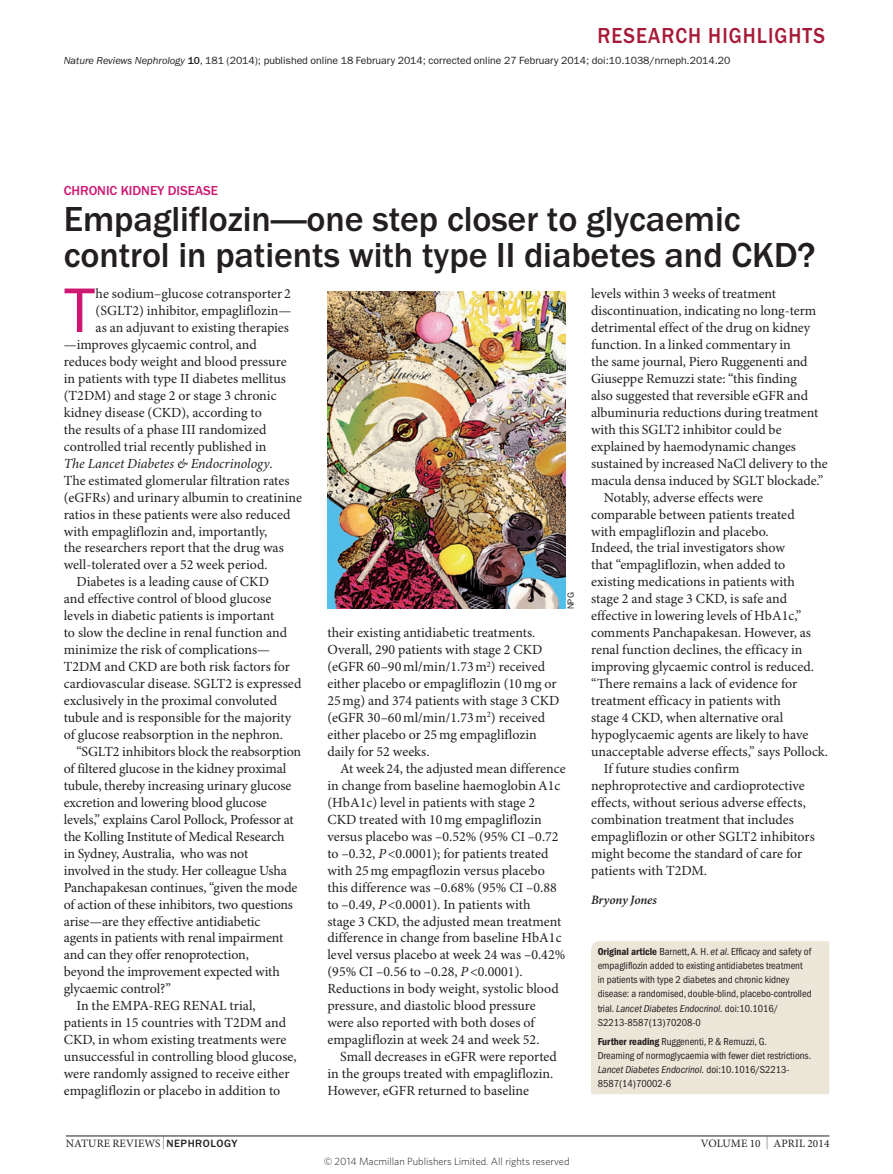
<style>
.page{position:relative;width:893px;height:1174px;background:#fff}
.page>*{position:absolute;margin:0;border:0;box-sizing:border-box;transform-origin:0 0}
.Body_drop_cap{font:63.3px "ITC Franklin Gothic Std";color:#ce1772}
.Title{font:500 36px/36px "ITC Franklin Gothic Std";letter-spacing:-.005em;color:#231f20}
.t1{font:500 22.5px "ITC Franklin Gothic Std";letter-spacing:.05em;color:#a71a37;scale:.9 1}
.Body_text{font:13.95px/17px "Minion Pro";color:#231f20}
.Body_drop_cap-2{font:13.95px "Minion Pro";color:#231f20}
.Body_drop_cap-3{font:italic 13.95px "Minion Pro";letter-spacing:-.005em;color:#231f20}
.Strapline{font:500 13.5px "ITC Franklin Gothic Std";letter-spacing:-.005em;color:#ce1772}
.Authors{font:italic 600 12.75px "Minion Pro";letter-spacing:-.01em;color:#231f20}
.t2{font:11.25px "Minion Pro";letter-spacing:.01em;color:#231f20}
.References{font:condensed 10.5px/14.2px "ITC Franklin Gothic Std";letter-spacing:-.005em;color:#231f20}
.Citation_line{font:10.5px "ITC Franklin Gothic Std";letter-spacing:-.005em;color:#231f20}
.t3{font:300 10.5px "Whitney";color:#1d1d1b}
.Figure_credit{font:9px "ITC Franklin Gothic Std";color:#231f20}
.s1{font-style:italic}
.s2{font-weight:500}
.s3{font-style:normal}
.s4{font-family:"ITC Franklin Gothic Std Dm Cd";font-stretch:normal}
.s5{font-size:12.9px}
.s6{font-family:"ITC Franklin Gothic Std";font-weight:500;font-size:10.95px}
</style>
<div class="page">
<hr style="left:66px;top:1135px;width:763px;height:1px;background:#231f20">
<div style="left:591px;top:941px;width:238px;height:153px;background:#ece6d9"></div>
<img style="left:327px;top:291px;width:239px;height:318px">
<p class="t1" style="left:598px;top:22px;width:254px">RESEARCH HIGHLIGHTS</p>
<p class="Citation_line" style="left:64px;top:54px;width:668px"><span class="s1">Nature Reviews Nephrology</span> <span class="s2">10</span>, 181 (2014); published online 18 February 2014; corrected online 27 February 2014; doi:10.1038/nrneph.2014.20</p>
<p class="Strapline" style="left:64px;top:183px;width:156px">CHRONIC KIDNEY DISEASE</p>
<p class="Title" style="left:64px;top:202px;width:753px">Empagliflozin—one step closer to glycaemic control in patients with type II diabetes and CKD?</p>
<p class="Body_drop_cap" style="left:64px;top:274px;width:33px">T</p>
<p class="Body_drop_cap-2" style="left:96px;top:285px;width:197px">he sodium–glucose cotransporter 2</p>
<p class="Body_text" style="left:591px;top:286px;width:238px">levels within 3 weeks of treatment discontinuation, indicating no long-term detrimental effect of the drug on kidney function. In a linked commentary in<br>the same journal, Piero Ruggenenti and Giuseppe Remuzzi state: “this finding<br>also suggested that reversible eGFR and albuminuria reductions during treatment with this SGLT2 inhibitor could be explained by haemodynamic changes sustained by increased NaCl delivery to the macula densa induced by SGLT blockade.”</p>
<p class="Body_text" style="left:591px;top:489px;width:238px;text-indent:13px">Notably, adverse effects were comparable between patients treated<br>with empagliflozin and placebo.<br>Indeed, the trial investigators show<br>that “empagliflozin, when added to existing medications in patients with<br>stage 2 and stage 3 CKD, is safe and effective in lowering levels of HbA1c,” comments Panchapakesan. However, as renal function declines, the efficacy in improving glycaemic control is reduced. “There remains a lack of evidence for treatment efficacy in patients with<br>stage 4 CKD, when alternative oral hypoglycaemic agents are likely to have unacceptable adverse effects,” says Pollock.</p>
<p class="Body_text" style="left:591px;top:760px;width:225px;text-indent:13px">If future studies confirm nephroprotective and cardioprotective effects, without serious adverse effects, combination treatment that includes empagliflozin or other SGLT2 inhibitors might become the standard of care for patients with T2DM.</p>
<p class="Authors" style="left:591px;top:892px;width:67px">Bryony Jones</p>
<p class="Body_drop_cap-2" style="left:96px;top:302px;width:197px">(SGLT2) inhibitor, empagliflozin—</p>
<p class="Body_drop_cap-2" style="left:96px;top:319px;width:195px">as an adjuvant to existing therapies</p>
<p class="Body_drop_cap-2" style="left:64px;top:336px;width:195px">—improves glycaemic control, and</p>
<p class="Body_drop_cap-2" style="left:64px;top:353px;width:224px">reduces body weight and blood pressure</p>
<p class="Body_drop_cap-2" style="left:64px;top:370px;width:224px">in patients with type II diabetes mellitus</p>
<p class="Body_drop_cap-2" style="left:64px;top:387px;width:214px">(T2DM) and stage 2 or stage 3 chronic</p>
<p class="Body_drop_cap-2" style="left:64px;top:404px;width:199px">kidney disease (CKD), according to</p>
<p class="Body_drop_cap-2" style="left:64px;top:421px;width:204px">the results of a phase III randomized</p>
<p class="Body_drop_cap-2" style="left:64px;top:438px;width:204px">controlled trial recently published in</p>
<p class="Body_drop_cap-3" style="left:64px;top:455px;width:210px">The Lancet Diabetes &amp; Endocrinology<span class="s3">.</span></p>
<p class="Body_drop_cap-2" style="left:64px;top:472px;width:227px">The estimated glomerular filtration rates</p>
<p class="Body_drop_cap-2" style="left:64px;top:489px;width:240px">(eGFRs) and urinary albumin to creatinine</p>
<p class="Body_drop_cap-2" style="left:64px;top:506px;width:228px">ratios in these patients were also reduced</p>
<p class="Body_drop_cap-2" style="left:64px;top:523px;width:205px">with empagliflozin and, importantly,</p>
<p class="Body_drop_cap-2" style="left:64px;top:539px;width:222px">the researchers report that the drug was</p>
<p class="Body_drop_cap-2" style="left:64px;top:556px;width:205px">well-tolerated over a 52 week period.</p>
<p class="Body_text" style="left:64px;top:574px;width:239px;text-indent:13px">Diabetes is a leading cause of CKD<br>and effective control of blood glucose levels in diabetic patients is important<br>to slow the decline in renal function and minimize the risk of complications— T2DM and CKD are both risk factors for cardiovascular disease. SGLT2 is expressed exclusively in the proximal convoluted tubule and is responsible for the majority of glucose reabsorption in the nephron.</p>
<p class="Body_text" style="left:64px;top:743px;width:239px;text-indent:13px">“SGLT2 inhibitors block the reabsorption of filtered glucose in the kidney proximal tubule, thereby increasing urinary glucose excretion and lowering blood glucose levels,” explains Carol Pollock, Professor at the Kolling Institute of Medical Research<br>in Sydney, Australia, who was not<br>involved in the study. Her colleague Usha Panchapakesan continues, “given the mode of action of these inhibitors, two questions arise—are they effective antidiabetic<br>agents in patients with renal impairment and can they offer renoprotection,<br>beyond the improvement expected with glycaemic control?”</p>
<p class="Body_text" style="left:64px;top:998px;width:234px;text-indent:13px">In the EMPA-REG RENAL trial, patients in 15 countries with T2DM and CKD, in whom existing treatments were unsuccessful in controlling blood glucose, were randomly assigned to receive either empagliflozin or placebo in addition to</p>
<p class="Figure_credit" style="left:566px;top:609px;width:18px;rotate:-90deg">NPG</p>
<p class="Body_text" style="left:327px;top:625px;width:234px">their existing antidiabetic treatments.<br>Overall, 290 patients with stage 2 CKD (eGFR 60–90ml/min/1.73m<sup>2</sup>) received either placebo or empagliflozin (10mg or 25mg) and 374 patients with stage 3 CKD (eGFR 30–60ml/min/1.73m<sup>2</sup>) received either placebo or 25mg empagliflozin daily for 52 weeks.</p>
<p class="Body_text" style="left:327px;top:760px;width:240px;text-indent:13px">At week 24, the adjusted mean difference in change from baseline haemoglobinA1c (HbA1c) level in patients with stage 2<br>CKD treated with 10mg empagliflozin versus placebo was –0.52% (95% CI –0.72 to –0.32, <span class="s1">P</span>&lt;0.0001); for patients treated with 25mg empagflozin versus placebo this difference was –0.68% (95% CI –0.88 to –0.49, <span class="s1">P</span>&lt;0.0001). In patients with<br>stage 3 CKD, the adjusted mean treatment difference in change from baseline HbA1c level versus placebo at week 24 was –0.42% (95% CI –0.56 to –0.28, <span class="s1">P</span>&lt;0.0001).<br>Reductions in body weight, systolic blood pressure, and diastolic blood pressure were also reported with both doses of empagliflozin at week 24 and week 52.</p>
<p class="Body_text" style="left:327px;top:1048px;width:231px;text-indent:13px">Small decreases in eGFR were reported in the groups treated with empagliflozin.<br>However, eGFR returned to baseline</p>
<p class="References" style="left:598px;top:944px;width:215px"><span class="s4">Original article</span> Barnett, A. H. <span class="s1">et al</span>. Efficacy and safety of empagliflozin added to existing antidiabetes treatment in patients with type 2 diabetes and chronic kidney disease: a randomised, double-blind, placebo-controlled trial. <span class="s1">Lancet Diabetes Endocrinol.</span> doi:10.1016/ S2213-8587(13)70208-0</p>
<p class="References" style="left:598px;top:1034px;width:215px"><span class="s4">Further reading</span> Ruggenenti, P. &amp; Remuzzi, G.<br>Dreaming of normoglycaemia with fewer diet restrictions.<br><span class="s1">Lancet Diabetes Endocrinol.</span> doi:10.1016/S2213- 8587(14)70002-6</p>
<p class="t2" style="left:66px;top:1136px;width:173px">NATURE REVIEWS <span class="s5">|</span> <span class="s6">NEPHROLOGY</span></p>
<p class="t2" style="left:701px;top:1136px;width:130px">VOLUME 10 <span class="s5">|</span> APRIL 2014</p>
<p class="t3" style="left:324px;top:1154px;width:247px">© 2014 Macmillan Publishers Limited. All rights reserved</p>
</div>
